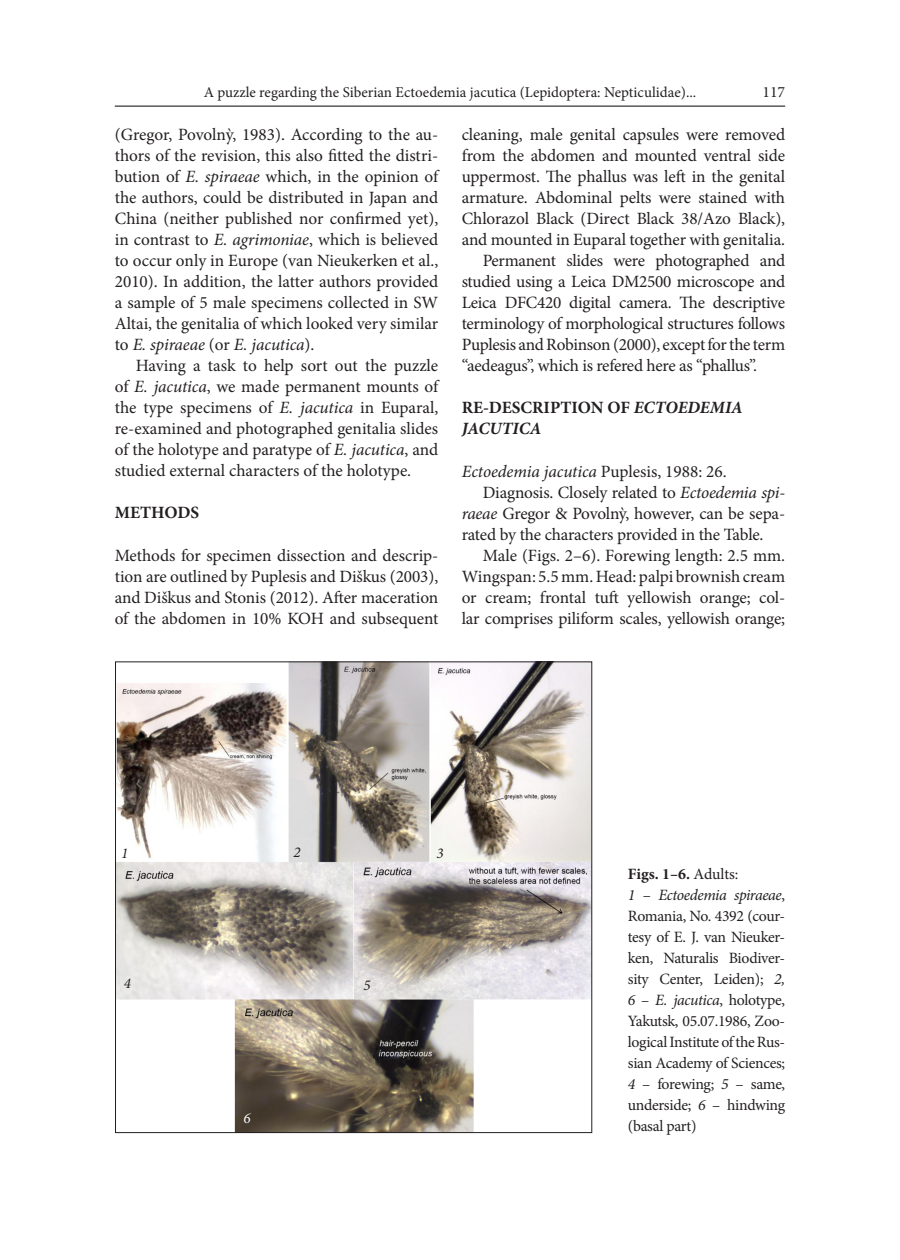
<style>
.page{position:relative;width:900px;height:1260px;background:#fff}
.page>*{position:absolute;margin:0;border:0;box-sizing:border-box;transform-origin:0 0}
.Tekstas__angliskas{font:17.25px/21px "Minion Pro";letter-spacing:-.01em;color:#231f20;text-align:justify}
.Tekstas__angliskas-2{font:italic 17.25px "Minion Pro";letter-spacing:-.005em;color:#231f20}
.Pavadinimelis{font:italic 700 17.25px/21px "Minion Pro";color:#231f20}
.Pavadinimelis-2{font:700 17.25px "Minion Pro";color:#231f20}
.Parasas{font:15.75px/21px "Minion Pro";letter-spacing:-.02em;color:#231f20;text-align:justify}
.Parasas-2{font:700 15.75px "Minion Pro";color:#231f20}
.t1{font:15px "Minion Pro";color:#231f20}
.Tekstas__angliskas-3{font:italic 15px "Minion Pro";color:#231f20}
.Tekstas__angliskas-4{font:italic 15px "Minion Pro";color:#fff}
.s1{font-style:italic}
.s2{font-style:normal}
.s3{font-weight:400}
</style>
<div class="page">
<hr style="left:115px;top:106px;width:670px;height:1px;background:#231f20">
<img style="left:117px;top:663px;width:473px;height:468px">
<p class="t1" style="left:204px;top:83px;width:494px">A puzzle regarding the Siberian Ectoedemia jacutica (Lepidoptera: Nepticulidae)...</p>
<p class="Parasas" style="left:763px;top:81px;width:24px">117</p>
<p class="Tekstas__angliskas" style="left:115px;top:124px;width:325px">(Gregor, Povolnỳ, 1983). According to the au&shy;thors of the revision, this also fitted the distri&shy;bution of <span class="s1">E. spiraeae</span> which, in the opinion of the authors, could be distributed in Japan and China (neither published nor confirmed yet), in contrast to <span class="s1">E. agrimoniae</span>, which is believed to occur only in Europe (van Nieukerken et al., 2010). In addition, the latter authors provided a sample of 5 male specimens collected in SW Altai, the genitalia of which looked very similar to <span class="s1">E. spiraeae</span> (or <span class="s1">E. jacutica</span>).</p>
<p class="Tekstas__angliskas" style="left:115px;top:355px;width:325px;text-indent:21px">Having a task to help sort out the puzzle of <span class="s1">E. jacutica</span>, we made permanent mounts of the type specimens of <span class="s1">E. jacutica</span> in Euparal, re-examined and photographed genitalia slides of the holotype and paratype of <span class="s1">E. jacutica</span>, and studied external characters of the holotype.</p>
<p class="Pavadinimelis-2" style="left:115px;top:501px;width:86px">METHODS</p>
<p class="Tekstas__angliskas" style="left:115px;top:545px;width:325px">Methods for specimen dissection and descrip&shy;tion are outlined by Puplesis and Diškus (2003), and Diškus and Stonis (2012). After maceration of the abdomen in 10% KOH and subsequent</p>
<p class="Tekstas__angliskas" style="left:462px;top:124px;width:325px">cleaning, male genital capsules were removed from the abdomen and mounted ventral side uppermost. The phallus was left in the genital armature. Abdominal pelts were stained with Chlorazol Black (Direct Black 38/Azo Black), and mounted in Euparal together with genitalia.</p>
<p class="Tekstas__angliskas" style="left:462px;top:250px;width:325px;text-indent:21px">Permanent slides were photographed and studied using a Leica DM2500 microscope and Leica DFC420 digital camera. The descriptive terminology of morphological structures follows Puplesis and Robinson (2000), except for the term “aedeagus”, which is refered here as “phallus”.</p>
<p class="Pavadinimelis" style="left:462px;top:397px;width:282px"><span class="s2">RE-DESCRIPTION OF</span> ECTOEDEMIA<br>JACUTICA</p>
<p class="Tekstas__angliskas-2" style="left:462px;top:459px;width:267px">Ectoedemia jacutica <span class="s2">Puplesis, 1988: 26.</span></p>
<p class="Tekstas__angliskas" style="left:462px;top:482px;width:325px;text-indent:21px">Diagnosis. Closely related to <span class="s1">Ectoedemia spi&shy;raeae</span> Gregor &amp; Povolnỳ, however, can be sepa&shy;rated by the characters provided in the Table.</p>
<p class="Tekstas__angliskas" style="left:462px;top:545px;width:325px;text-indent:21px">Male (Figs. 2–6). Forewing length: 2.5 mm.<br>Wingspan: 5.5 mm. Head: palpi brownish cream or cream; frontal tuft yellowish orange; col&shy;lar comprises piliform scales, yellowish orange;</p>
<p class="Tekstas__angliskas-3" style="left:121px;top:843px;width:9px">1</p>
<p class="Tekstas__angliskas-3" style="left:293px;top:842px;width:9px">2</p>
<p class="Tekstas__angliskas-3" style="left:436px;top:843px;width:9px">3</p>
<p class="Tekstas__angliskas-3" style="left:124px;top:973px;width:9px">4</p>
<p class="Tekstas__angliskas-3" style="left:364px;top:975px;width:9px">5</p>
<p class="Tekstas__angliskas-4" style="left:243px;top:1108px;width:9px">6</p>
<p class="Parasas-2" style="left:628px;top:863px;width:112px">Figs. 1–6. <span class="s3">Adults:</span></p>
<p class="Parasas" style="left:628px;top:885px;width:159px"><span class="s1">1</span> – <span class="s1">Ectoedemia spiraeae</span>, Romania, No. 4392 (cour&shy;tesy of E. J. van Nieuker&shy;ken, Naturalis Biodiver&shy;sity Center, Leiden); <span class="s1">2, 6</span> – <span class="s1">E. jacutica</span>, holotype, Yakutsk, 05.07.1986, Zoo&shy;logical Institute of the Rus&shy;sian Academy of Sciences; <span class="s1">4</span> – forewing; <span class="s1">5</span> – same, underside; <span class="s1">6</span> – hindwing (basal part)</p>
</div>
